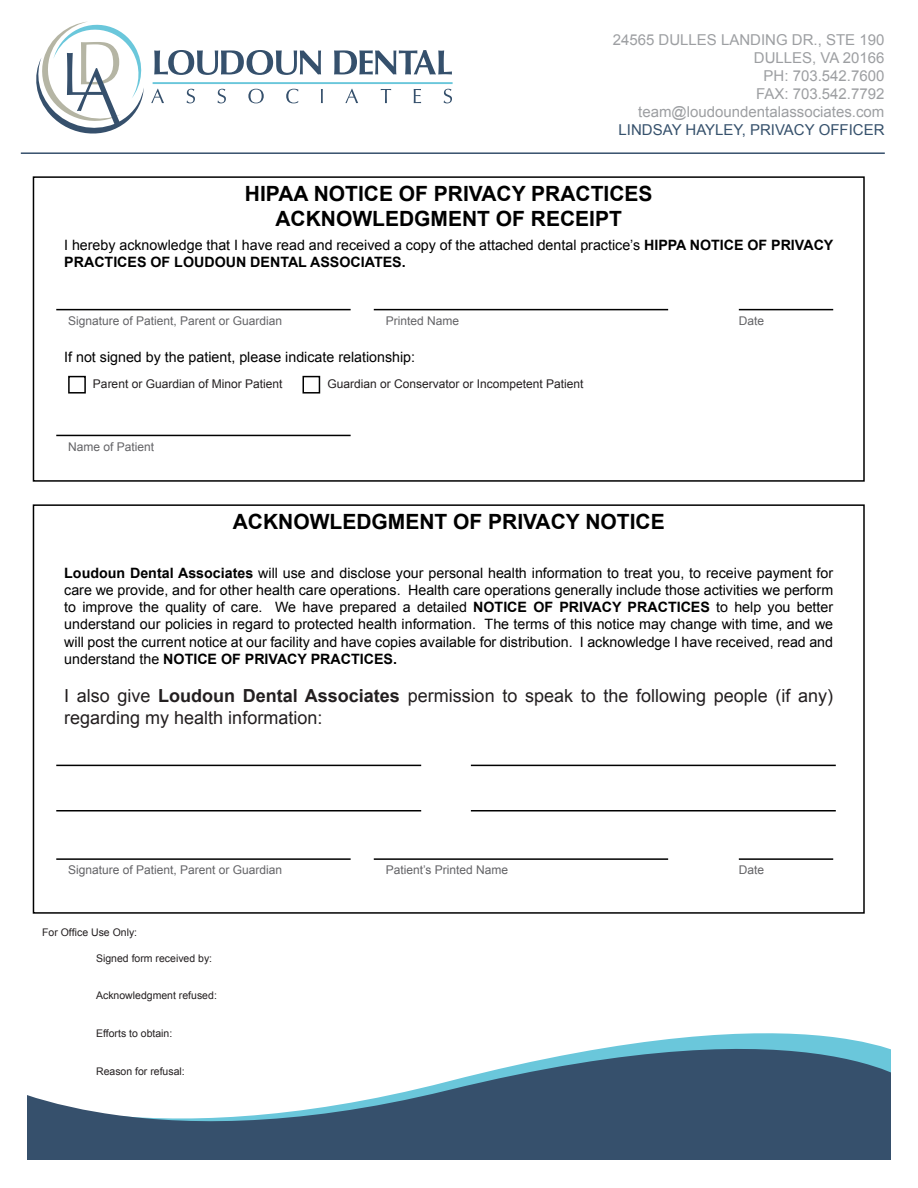
<style>
.page{position:relative;width:918px;height:1188px;background:#fff}
.page>*{position:absolute;margin:0;border:0;box-sizing:border-box;transform-origin:0 0}
.t1{font:700 21px "Arial";color:#000}
.t2{font:18px/21.6px "Arial";color:#231f20}
.t3{font:15px "Arial";color:#9d9fa2}
.t4{font:15px "Arial";color:#36516c}
.t5{font:14.25px/17.1px "Arial";color:#000}
.t6{font:12px "Arial";color:#636366}
.t7{font:12px "Arial";color:#231f20}
.t8{font:10.5px "Arial";color:#231f20}
.s1{font-weight:700}
</style>
<div class="page">
<hr style="left:21px;top:152px;width:864px;height:2px;background:#36506c">
<svg style="left:27px;top:1033px;width:864px;height:127px;fill:#36506c"></svg>
<svg style="left:36px;top:21px;width:108px;height:113px"></svg>
<svg style="left:151px;top:89px;width:13px;height:14px"></svg>
<svg style="left:187px;top:89px;width:8px;height:14px"></svg>
<svg style="left:217px;top:89px;width:9px;height:14px"></svg>
<svg style="left:248px;top:89px;width:16px;height:14px"></svg>
<svg style="left:286px;top:89px;width:12px;height:14px"></svg>
<svg style="left:321px;top:89px;width:2px;height:14px"></svg>
<svg style="left:345px;top:89px;width:13px;height:14px"></svg>
<svg style="left:381px;top:89px;width:10px;height:14px"></svg>
<svg style="left:414px;top:89px;width:7px;height:14px"></svg>
<svg style="left:444px;top:89px;width:8px;height:14px"></svg>
<svg style="left:154px;top:50px;width:167px;height:25px"></svg>
<svg style="left:334px;top:50px;width:118px;height:24px"></svg>
<hr style="left:153px;top:82px;width:300px;height:2px;background:#6ac7db">
<hr style="left:56px;top:309px;width:295px;height:1px;background:#000">
<hr style="left:56px;top:858px;width:295px;height:2px;background:#000">
<hr style="left:56px;top:435px;width:295px;height:1px;background:#000">
<hr style="left:56px;top:765px;width:365px;height:1px;background:#000">
<hr style="left:56px;top:810px;width:365px;height:2px;background:#000">
<hr style="left:471px;top:765px;width:365px;height:1px;background:#000">
<hr style="left:471px;top:810px;width:365px;height:2px;background:#000">
<hr style="left:374px;top:309px;width:294px;height:1px;background:#000">
<hr style="left:374px;top:858px;width:294px;height:2px;background:#000">
<hr style="left:739px;top:309px;width:94px;height:1px;background:#000">
<hr style="left:739px;top:858px;width:94px;height:2px;background:#000">
<div style="left:68px;top:376px;width:18px;height:18px;border:2px solid #000"></div>
<div style="left:303px;top:376px;width:17px;height:18px;border:2px solid #000"></div>
<div style="left:33px;top:176px;width:832px;height:306px;border:2px solid #000"></div>
<div style="left:33px;top:504px;width:832px;height:410px;border:2px solid #000"></div>
<p class="t3" style="left:613px;top:30px;width:273px">24565 DULLES LANDING DR., STE 190</p>
<p class="t3" style="left:754px;top:48px;width:132px">DULLES, VA 20166</p>
<p class="t3" style="left:764px;top:66px;width:122px">PH: 703.542.7600</p>
<p class="t3" style="left:756px;top:84px;width:130px">FAX: 703.542.7792</p>
<p class="t3" style="left:638px;top:102px;width:248px">team@loudoundentalassociates.com</p>
<p class="t4" style="left:619px;top:120px;width:267px">LINDSAY HAYLEY, PRIVACY OFFICER</p>
<p class="t1" style="left:245px;top:180px;width:409px">HIPAA NOTICE OF PRIVACY PRACTICES</p>
<p class="t1" style="left:275px;top:205px;width:348px">ACKNOWLEDGMENT OF RECEIPT</p>
<p class="t5" style="left:64px;top:237px;width:771px">I hereby acknowledge that I have read and received a copy of the attached dental practice’s <span class="s1">HIPPA NOTICE OF PRIVACY<br>PRACTICES OF LOUDOUN DENTAL ASSOCIATES.</span></p>
<p class="t6" style="left:68px;top:313px;width:216px">Signature of Patient, Parent or Guardian</p>
<p class="t6" style="left:386px;top:313px;width:75px">Printed Name</p>
<p class="t5" style="left:64px;top:349px;width:352px">If not signed by the patient, please indicate relationship:</p>
<p class="t7" style="left:93px;top:376px;width:191px">Parent or Guardian of Minor Patient</p>
<p class="t7" style="left:327px;top:376px;width:258px">Guardian or Conservator or Incompetent Patient</p>
<p class="t6" style="left:68px;top:439px;width:88px">Name of Patient</p>
<p class="t1" style="left:233px;top:508px;width:434px">ACKNOWLEDGMENT OF PRIVACY NOTICE</p>
<p class="t6" style="left:739px;top:313px;width:27px">Date</p>
<p class="t5" style="left:64px;top:565px;width:770px;text-align:justify"><span class="s1">Loudoun Dental Associates</span> will use and disclose your personal health information to treat you, to receive payment for care we provide, and for other health care operations. Health care operations generally include those activities we perform to improve the quality of care. We have prepared a detailed <span class="s1">NOTICE OF PRIVACY PRACTICES</span> to help you better understand our policies in regard to protected health information. The terms of this notice may change with time, and we will post the current notice at our facility and have copies available for distribution. I acknowledge I have received, read and understand the <span class="s1">NOTICE OF PRIVACY PRACTICES.</span></p>
<p class="t2" style="left:64px;top:685px;width:770px">I also give <span class="s1">Loudoun Dental Associates</span> permission to speak to the following people (if any) regarding my health information:</p>
<p class="t6" style="left:68px;top:862px;width:216px">Signature of Patient, Parent or Guardian</p>
<p class="t8" style="left:42px;top:926px;width:97px">For Office Use Only:</p>
<p class="t8" style="left:96px;top:951px;width:118px">Signed form received by:</p>
<p class="t8" style="left:96px;top:989px;width:122px">Acknowledgment refused:</p>
<p class="t8" style="left:96px;top:1027px;width:78px">Efforts to obtain:</p>
<p class="t8" style="left:96px;top:1064px;width:90px">Reason for refusal:</p>
<p class="t6" style="left:386px;top:862px;width:124px">Patient’s Printed Name</p>
<p class="t6" style="left:739px;top:862px;width:27px">Date</p>
</div>
